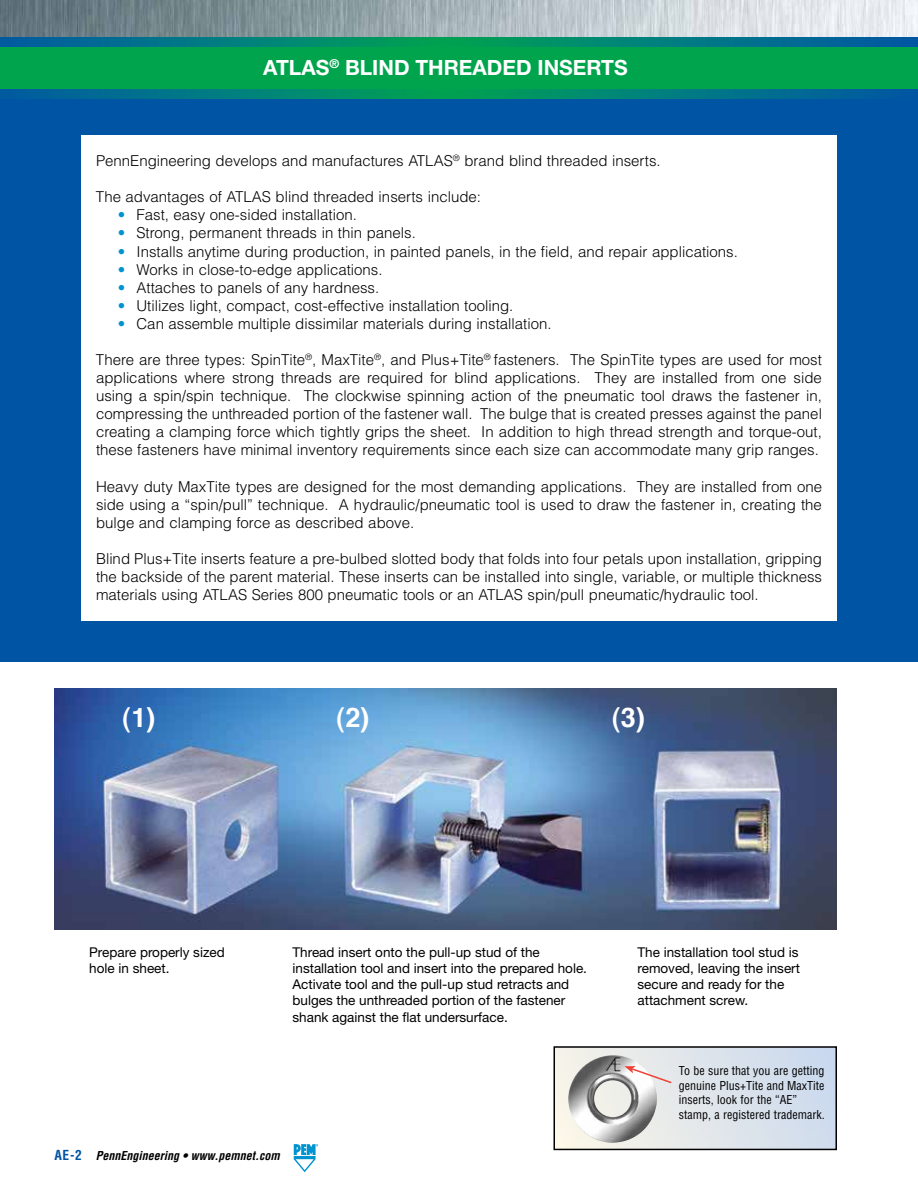
<style>
.page{position:relative;width:918px;height:1188px;background:#fff}
.page>*{position:absolute;margin:0;border:0;box-sizing:border-box;transform-origin:0 0}
.t1{font:700 27px "Helvetica";color:#fff}
.t2{font:700 21px "Helvetica Neue";color:#fff}
.t3{font:300 15px/18px "Helvetica";color:#000;text-align:justify}
.t4{font:13.5px/16.2px "Helvetica Neue";color:#000}
.t5{font:condensed 12px/14.4px "Helvetica";color:#000}
.t6{font:italic 700 condensed 12px "Helvetica";color:#000}
.s1{color:#0093d0}
.s2{font-style:normal;font-size:13.5px;color:#0054a4}
</style>
<div class="page">
<svg style="left:294px;top:1144px;width:24px;height:28px"></svg>
<img style="left:0;top:0;width:918px;height:38px">
<div style="left:0;top:93px;width:918px;height:569px;background:#0054a4"></div>
<svg style="left:0;top:38px;width:918px;height:60px;background:#007f7b"></svg>
<div style="left:81px;top:135px;width:756px;height:486px;background:#fff"></div>
<div style="left:0;top:47px;width:918px;height:41px;background:#00a44d"></div>
<img style="left:54px;top:688px;width:783px;height:241px">
<div style="left:554px;top:1046px;width:283px;height:104px;border:2px solid #000"></div>
<img style="left:568px;top:1055px;width:89px;height:88px">
<svg style="left:624px;top:1066px;width:49px;height:19px"></svg>
<h2 class="t2" style="left:263px;top:54px;width:366px">ATLAS<sup>®</sup> BLIND THREADED INSERTS</h2>
<p class="t3" style="left:96px;top:151px;width:566px">PennEngineering develops and manufactures ATLAS<sup>®</sup> brand blind threaded inserts.</p>
<p class="t3" style="left:96px;top:188px;width:387px">The advantages of ATLAS blind threaded inserts include:</p>
<p class="t3" style="left:118px;top:206px;width:241px"><span class="s1">•</span> Fast, easy one-sided installation.</p>
<p class="t3" style="left:118px;top:224px;width:300px"><span class="s1">•</span> Strong, permanent threads in thin panels.</p>
<p class="t3" style="left:118px;top:242px;width:622px"><span class="s1">•</span> Installs anytime during production, in painted panels, in the field, and repair applications.</p>
<p class="t3" style="left:118px;top:260px;width:266px"><span class="s1">•</span> Works in close-to-edge applications.</p>
<p class="t3" style="left:118px;top:278px;width:263px"><span class="s1">•</span> Attaches to panels of any hardness.</p>
<p class="t3" style="left:118px;top:296px;width:397px"><span class="s1">•</span> Utilizes light, compact, cost-effective installation tooling.</p>
<p class="t3" style="left:118px;top:314px;width:435px"><span class="s1">•</span> Can assemble multiple dissimilar materials during installation.</p>
<p class="t3" style="left:96px;top:350px;width:728px">There are three types: SpinTite<sup>®</sup>, MaxTite<sup>®</sup>, and Plus+Tite<sup>®</sup> fasteners. The SpinTite types are used for most applications where strong threads are required for blind applications. They are installed from one side using a spin/spin technique. The clockwise spinning action of the pneumatic tool draws the fastener in, compressing the unthreaded portion of the fastener wall. The bulge that is created presses against the panel creating a clamping force which tightly grips the sheet. In addition to high thread strength and torque-out, these fasteners have minimal inventory requirements since each size can accommodate many grip ranges.</p>
<p class="t3" style="left:96px;top:477px;width:728px">Heavy duty MaxTite types are designed for the most demanding applications. They are installed from one side using a “spin/pull” technique. A hydraulic/pneumatic tool is used to draw the fastener in, creating the bulge and clamping force as described above.</p>
<p class="t3" style="left:96px;top:549px;width:728px">Blind Plus+Tite inserts feature a pre-bulbed slotted body that folds into four petals upon installation, gripping the backside of the parent material. These inserts can be installed into single, variable, or multiple thickness materials using ATLAS Series 800 pneumatic tools or an ATLAS spin/pull pneumatic/hydraulic tool.</p>
<h1 class="t1" style="left:123px;top:701px;width:34px">(1)</h1>
<h1 class="t1" style="left:336px;top:701px;width:34px">(2)</h1>
<h1 class="t1" style="left:612px;top:701px;width:34px">(3)</h1>
<p class="t4" style="left:89px;top:944px;width:137px">Prepare properly sized hole in sheet.</p>
<p class="t4" style="left:293px;top:944px;width:296px">Thread insert onto the pull-up stud of the installation tool and insert into the prepared hole.<br>Activate tool and the pull-up stud retracts and bulges the unthreaded portion of the fastener shank against the flat undersurface.</p>
<p class="t4" style="left:638px;top:944px;width:164px">The installation tool stud is removed, leaving the insert secure and ready for the attachment screw.</p>
<p class="t6" style="left:54px;top:1148px;width:227px"><span class="s2">AE-2</span> PennEngineering • www.pemnet.com</p>
<p class="t5" style="left:679px;top:1064px;width:147px">To be sure that you are getting genuine Plus+Tite and MaxTite inserts, look for the “AE” stamp, a registered trademark.</p>
</div>
